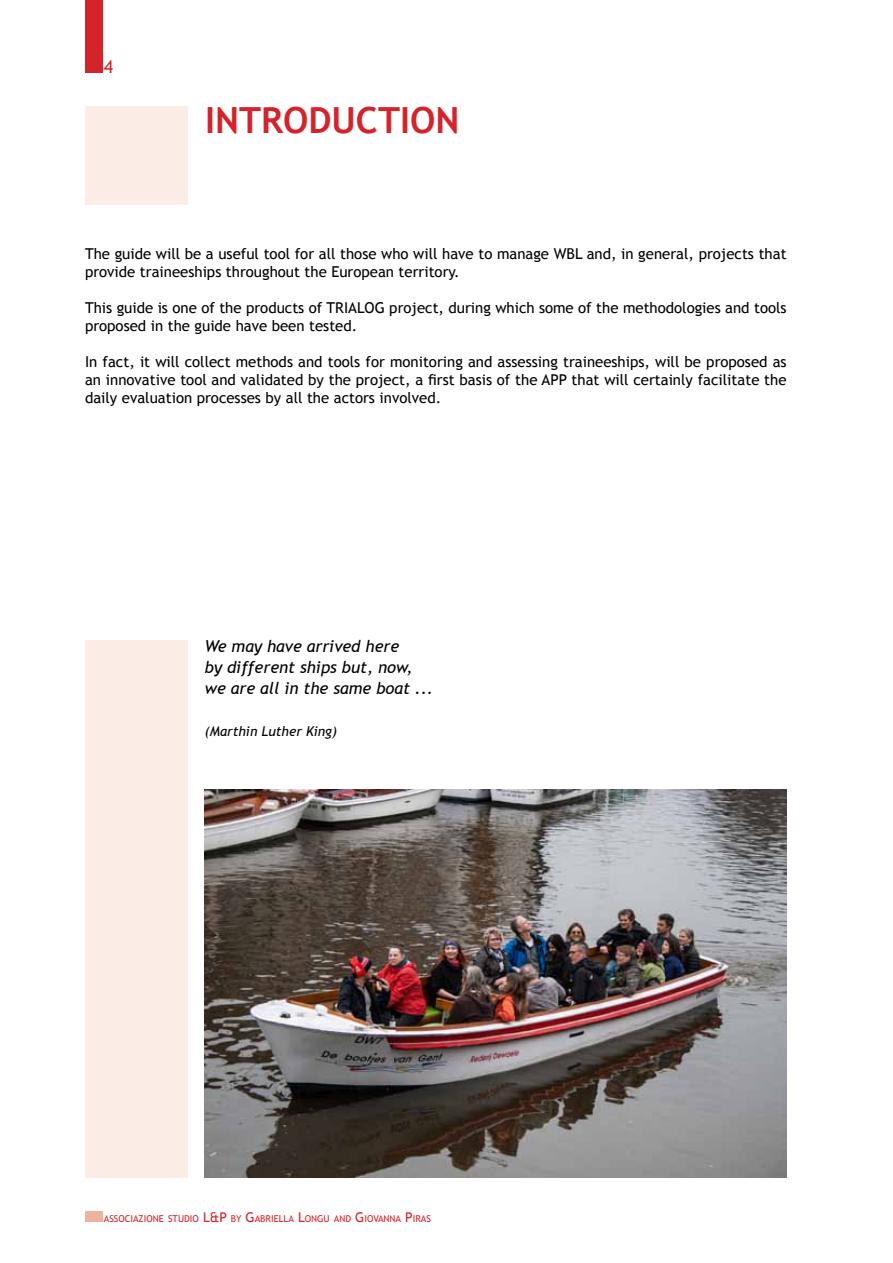
<style>
.page{position:relative;width:893px;height:1263px;background:#fff}
.page>*{position:absolute;margin:0;border:0;box-sizing:border-box;transform-origin:0 0}
.t1{font:700 36px "Trebuchet MS";color:#d5232b}
.t2{font:18px "Trebuchet MS";color:#d5232b}
.t3{font:italic 16.5px/21px "Trebuchet MS";color:#000}
.t4{font:15px/18px "Trebuchet MS";color:#000}
.t5{font:italic 13.5px "Trebuchet MS";color:#000}
.t6{font:9.45px "Trebuchet MS";color:#d5232b}
.s1{font-size:13.5px}
</style>
<div class="page">
<div style="left:85px;top:0;width:17px;height:72px;background:#d5232b"></div>
<div style="left:85px;top:1211px;width:17px;height:11px;background:#efb29d"></div>
<div style="left:85px;top:106px;width:103px;height:99px;background:#fbede6"></div>
<div style="left:85px;top:640px;width:103px;height:538px;background:#fbede6"></div>
<img style="left:205px;top:790px;width:582px;height:388px">
<p class="t2" style="left:104px;top:56px;width:11px">4</p>
<h1 class="t1" style="left:143px;top:98px;width:33px">IN</h1>
<h1 class="t1" style="left:239px;top:98px;width:46px">TRODU</h1>
<h1 class="t1" style="left:356px;top:98px;width:64px">CTION</h1>
<p class="t4" style="left:85px;top:245px;width:703px">The guide will be a useful tool for all those who will have to manage WBL and, in general, projects that provide traineeships throughout the European territory.</p>
<p class="t4" style="left:85px;top:299px;width:703px">This guide is one of the products of TRIALOG project, during which some of the methodologies and tools proposed in the guide have been tested.</p>
<p class="t4" style="left:85px;top:353px;width:703px;text-align:justify">In fact, it will collect methods and tools for monitoring and assessing traineeships, will be proposed as an innovative tool and validated by the project, a first basis of the APP that will certainly facilitate the daily evaluation processes by all the actors involved.</p>
<p class="t3" style="left:205px;top:636px;width:230px">We may have arrived here<br>by different ships but, now, we are all in the same boat ...</p>
<p class="t5" style="left:205px;top:723px;width:134px">(Marthin Luther King)</p>
<p class="t6" style="left:104px;top:1213px;width:329px">ASSOCIAZIONE STUDIO <span class="s1">L&amp;P</span> BY <span class="s1">G</span>ABRIELLA <span class="s1">L</span>ONGU AND <span class="s1">G</span> IOVANNA <span class="s1">P</span> IRAS</p>
</div>
